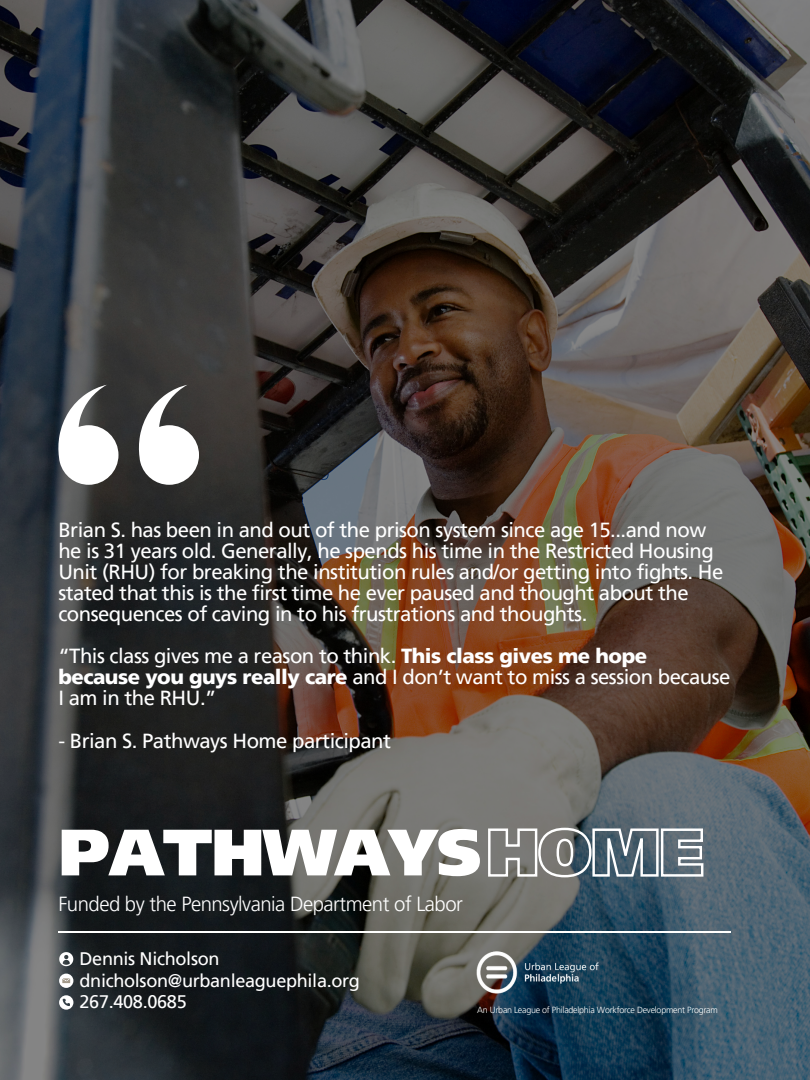
<style>
.page{position:relative;width:810px;height:1080px;background:#fff}
.page>*{position:absolute;margin:0;border:0;box-sizing:border-box;transform-origin:0 0}
.t1{font:900 65.44px "Frutiger LT Pro";letter-spacing:-.02em;color:#fff}
.t2{font:20.38px/21.1px "Frutiger LT Pro";letter-spacing:-.025em;color:#fff}
.t3{font:300 20.38px "Frutiger LT Pro";letter-spacing:-.025em;color:#fff}
.t4{font:18.12px/21.6px "Frutiger LT Pro";letter-spacing:-.02em;color:#fff}
.t5{font:300 8.88px "Frutiger LT Pro";letter-spacing:-.025em;color:#fffffe}
.s1{font-weight:900}
.s2{color:rgb(0 0 0/0)}
</style>
<div class="page">
<img style="left:0;top:0;width:810px;height:1080px">
<hr style="left:58px;top:932px;width:673px;height:1px;background:#fffffe">
<svg style="left:59px;top:995px;width:14px;height:15px"></svg>
<svg style="left:59px;top:974px;width:14px;height:14px"></svg>
<svg style="left:62px;top:978px;width:8px;height:5px"></svg>
<svg style="left:59px;top:952px;width:14px;height:14px"></svg>
<img style="left:477px;top:948px;width:126px;height:51px">
<svg style="left:487px;top:826px;width:218px;height:53px"></svg>
<svg style="left:58px;top:385px;width:60px;height:100px"></svg>
<svg style="left:139px;top:385px;width:60px;height:100px"></svg>
<h2 class="t2" style="left:58px;top:519px;width:667px">Brian S. has been in and out of the prison system since age 15...and now he is 31 years old. Generally, he spends his time in the Restricted Housing Unit (RHU) for breaking the institution rules and/or getting into fights. He stated that this is the first time he ever paused and thought about the consequences of caving in to his frustrations and thoughts.</h2>
<p class="t2" style="left:58px;top:645px;width:674px">“This class gives me a reason to think. <span class="s1">This class gives me hope because you guys really care</span> and I don’t want to miss a session because<br>I am in the RHU.”</p>
<p class="t2" style="left:58px;top:730px;width:334px">- Brian S. Pathways Home participant</p>
<h2 class="t1" style="left:58px;top:813px;width:647px">PATHWAYS<span class="s2">HOME</span></h2>
<h1 class="t3" style="left:58px;top:891px;width:406px">Funded by the Pennsylvania Department of Labor</h1>
<p class="t4" style="left:80px;top:948px;width:282px">Dennis Nicholson dnicholson@urbanleaguephila.org<br>267.408.0685</p>
<h2 class="t5" style="left:477px;top:1005px;width:242px">An Urban League of Philadelphia Workforce Development Program</h2>
</div>
